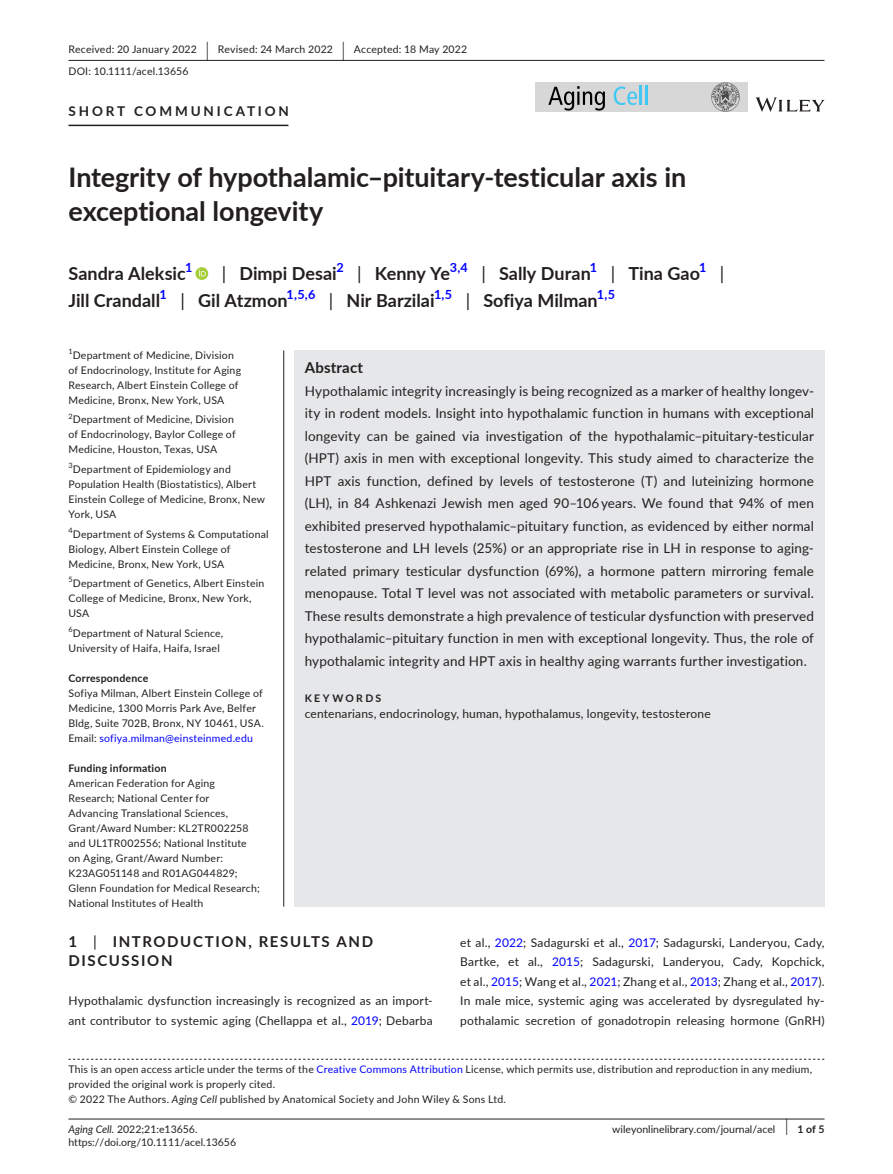
<style>
.page{position:relative;width:893px;height:1174px;background:#fff}
.page>*{position:absolute;margin:0;border:0;box-sizing:border-box;transform-origin:0 0}
.t1{font:700 27px/34.5px "Lato";letter-spacing:-.005em;color:#231f20}
.t2{font:700 18px "Lato";color:#231f20}
.t3{font:18px "Lato";color:#231f20}
.t4{font:700 15px/19.5px "Lato";letter-spacing:.105em;color:#231f20}
.t5{font:700 15px "Lato";letter-spacing:.015em;color:#231f20}
.t6{font:13.5px/22.5px "Lato";letter-spacing:.01em;color:#231f20;text-align:justify}
.t7{font:700 13.5px "Lato";letter-spacing:.215em;color:#231f20}
.t8{font:700 12.6px "Lato";color:#00f}
.t9{font:12px/19.5px "Lato";letter-spacing:.015em;color:#231f20}
.t10{font:10.5px/15px "Lato";letter-spacing:.02em;color:#231f20}
.t11{font:10.5px "Lato";color:#231f20}
.t12{font:700 10.5px "Lato";letter-spacing:.02em;color:#231f20}
.t13{font:700 10.5px "Lato";letter-spacing:.22em;color:#231f20}
.t14{font:7.35px "Lato";color:#231f20}
.s1{font-size:19.65px}
.s2{font-weight:400}
.s3{color:#00f}
.s4{font-style:italic}
.s5{font-weight:400;font-size:17.4px}
</style>
<div class="page">
<hr style="left:68px;top:1118px;width:756px;height:1px;background:#231f20">
<svg style="left:756px;top:97px;width:68px;height:15px"></svg>
<div style="left:536px;top:82px;width:212px;height:30px;background:#d7d7d7"></div>
<svg style="left:548px;top:86px;width:57px;height:25px"></svg>
<svg style="left:614px;top:87px;width:23px;height:18px"></svg>
<hr style="left:640px;top:85px;width:2px;height:20px;background:#40c8f4">
<hr style="left:645px;top:85px;width:3px;height:20px;background:#40c8f4">
<img style="left:711px;top:83px;width:29px;height:28px">
<hr style="left:68px;top:60px;width:756px;height:1px;background:#231f20">
<hr style="left:68px;top:125px;width:220px;height:1px;background:#231f20">
<svg style="left:195px;top:267px;width:13px;height:13px"></svg>
<svg style="left:199px;top:269px;width:7px;height:7px"></svg>
<svg style="left:68px;top:1058px;width:756px;height:1px"></svg>
<hr style="left:283px;top:350px;width:1px;height:556px;background:#231f20">
<div style="left:294px;top:350px;width:530px;height:378px;background:#e6e7e9"></div>
<div style="left:294px;top:728px;width:530px;height:178px;background:#e6e7e9"></div>
<p class="t10" style="left:68px;top:38px;width:400px;line-height:21.8px">Received: 20 January 2022 <span class="s1">|</span> Revised: 24 March 2022 <span class="s1">|</span> Accepted: 18 May 2022<br>DOI: 10.1111/acel.13656</p>
<p class="t7" style="left:68px;top:101px;width:222px">SHORT COMMUNICATION</p>
<h1 class="t1" style="left:68px;top:159px;width:619px">Integrity of hypothalamic–pituitary-testicular axis in exceptional longevity</h1>
<h2 class="t2" style="left:68px;top:260px;width:119px">Sandra Aleksic</h2>
<p class="t8" style="left:185px;top:258px;width:9px">1</p>
<h2 class="t2" style="left:222px;top:260px;width:117px"><span class="s2">|</span> Dimpi Desai</h2>
<p class="t8" style="left:336px;top:258px;width:9px">2</p>
<h2 class="t2" style="left:357px;top:260px;width:94px"><span class="s2">|</span> Kenny Ye</h2>
<p class="t8" style="left:450px;top:258px;width:19px">3,4</p>
<h2 class="t2" style="left:481px;top:260px;width:111px"><span class="s2">|</span> Sally Duran</h2>
<p class="t8" style="left:590px;top:258px;width:9px">1</p>
<h2 class="t2" style="left:611px;top:260px;width:91px"><span class="s2">|</span> Tina Gao</h2>
<p class="t8" style="left:699px;top:258px;width:9px">1</p>
<h2 class="t3" style="left:720px;top:260px;width:6px">|</h2>
<h2 class="t2" style="left:68px;top:287px;width:93px">Jill Crandall</h2>
<p class="t8" style="left:160px;top:285px;width:9px">1</p>
<h2 class="t2" style="left:180px;top:287px;width:109px"><span class="s2">|</span> Gil Atzmon</h2>
<p class="t8" style="left:287px;top:285px;width:30px">1,5,6</p>
<h2 class="t2" style="left:329px;top:287px;width:107px"><span class="s2">|</span> Nir Barzilai</h2>
<p class="t8" style="left:434px;top:285px;width:20px">1,5</p>
<h2 class="t2" style="left:466px;top:287px;width:133px"><span class="s2">|</span> Sofiya Milman</h2>
<p class="t8" style="left:597px;top:285px;width:20px">1,5</p>
<p class="t14" style="left:68px;top:346px;width:6px">1</p>
<p class="t10" style="left:68px;top:347px;width:174px;text-indent:4px">Department of Medicine, Division of Endocrinology, Institute for Aging Research, Albert Einstein College of Medicine, Bronx, New York, USA</p>
<p class="t10" style="left:68px;top:412px;width:169px"><sup>2</sup>Department of Medicine, Division of Endocrinology, Baylor College of<br>Medicine, Houston, Texas, USA</p>
<p class="t10" style="left:68px;top:461px;width:198px"><sup>3</sup>Department of Epidemiology and<br>Population Health (Biostatistics), Albert<br>Einstein College of Medicine, Bronx, New<br>York, USA</p>
<p class="t10" style="left:68px;top:526px;width:202px"><sup>4</sup>Department of Systems &amp; Computational<br>Biology, Albert Einstein College of<br>Medicine, Bronx, New York, USA</p>
<p class="t10" style="left:68px;top:575px;width:197px"><sup>5</sup>Department of Genetics, Albert Einstein<br>College of Medicine, Bronx, New York,<br>USA</p>
<p class="t10" style="left:68px;top:625px;width:156px"><sup>6</sup>Department of Natural Science,<br>University of Haifa, Haifa, Israel</p>
<p class="t12" style="left:68px;top:670px;width:81px">Correspondence</p>
<p class="t10" style="left:68px;top:685px;width:197px">Sofiya Milman, Albert Einstein College of Medicine, 1300 Morris Park Ave, Belfer Bldg, Suite 702B, Bronx, NY 10461, USA.<br>Email: <span class="s3">sofiya.milman@einsteinmed.edu</span></p>
<p class="t12" style="left:68px;top:760px;width:100px">Funding information</p>
<p class="t10" style="left:68px;top:775px;width:193px">American Federation for Aging Research; National Center for Advancing Translational Sciences, Grant/Award Number: KL2TR002258 and UL1TR002556; National Institute on Aging, Grant/Award Number:<br>K23AG051148 and R01AG044829; Glenn Foundation for Medical Research; National Institutes of Health</p>
<h3 class="t5" style="left:305px;top:356px;width:60px">Abstract</h3>
<p class="t6" style="left:305px;top:379px;width:511px">Hypothalamic integrity increasingly is being recognized as a marker of healthy longev&shy;ity in rodent models. Insight into hypothalamic function in humans with exceptional longevity can be gained via investigation of the hypothalamic–pituitary-testicular (HPT) axis in men with exceptional longevity. This study aimed to characterize the HPT axis function, defined by levels of testosterone (T) and luteinizing hormone (LH), in 84 Ashkenazi Jewish men aged 90–106 years. We found that 94% of men exhibited preserved hypothalamic–pituitary function, as evidenced by either normal testosterone and LH levels (25%) or an appropriate rise in LH in response to aging&shy;related primary testicular dysfunction (69%), a hormone pattern mirroring female menopause. Total T level was not associated with metabolic parameters or survival.<br>These results demonstrate a high prevalence of testicular dysfunction with preserved hypothalamic–pituitary function in men with exceptional longevity. Thus, the role of hypothalamic integrity and HPT axis in healthy aging warrants further investigation.</p>
<p class="t13" style="left:305px;top:690px;width:78px">KEYWORDS</p>
<p class="t9" style="left:305px;top:703px;width:407px">centenarians, endocrinology, human, hypothalamus, longevity, testosterone</p>
<h3 class="t4" style="left:68px;top:931px;width:306px">1 <span class="s2">|</span> INTRODUCTION, RESULTS AND<br>DISCUSSION</h3>
<p class="t9" style="left:68px;top:990px;width:366px">Hypothalamic dysfunction increasingly is recognized as an import&shy;ant contributor to systemic aging (Chellappa et al., <span class="s3">2019</span>; Debarba</p>
<p class="t9" style="left:460px;top:932px;width:366px;text-align:justify">et al., <span class="s3">2022</span>; Sadagurski et al., <span class="s3">2017</span>; Sadagurski, Landeryou, Cady, Bartke, et al., <span class="s3">2015</span>; Sadagurski, Landeryou, Cady, Kopchick, et al., <span class="s3">2015</span>; Wang et al., <span class="s3">2021</span>; Zhang et al., <span class="s3">2013</span>; Zhang et al., <span class="s3">2017</span>).<br>In male mice, systemic aging was accelerated by dysregulated hy&shy;pothalamic secretion of gonadotropin releasing hormone (GnRH)</p>
<p class="t10" style="left:68px;top:1061px;width:745px">This is an open access article under the terms of the <span class="s3">Creative Commons Attribution</span> License, which permits use, distribution and reproduction in any medium, provided the original work is properly cited.<br>© 2022 The Authors. <span class="s4">Aging Cell</span> published by Anatomical Society and John Wiley &amp; Sons Ltd.</p>
<p class="t11" style="left:68px;top:1121px;width:131px"><span class="s4">Aging Cell.</span> 2022;21:e13656.</p>
<p class="t12" style="left:786px;top:1121px;width:40px"><span class="s5">|</span> 1 of 5</p>
<p class="t11" style="left:68px;top:1135px;width:169px">https://doi.org/10.1111/acel.13656</p>
<p class="t11" style="left:612px;top:1121px;width:165px">wileyonlinelibrary.com/journal/acel</p>
</div>
